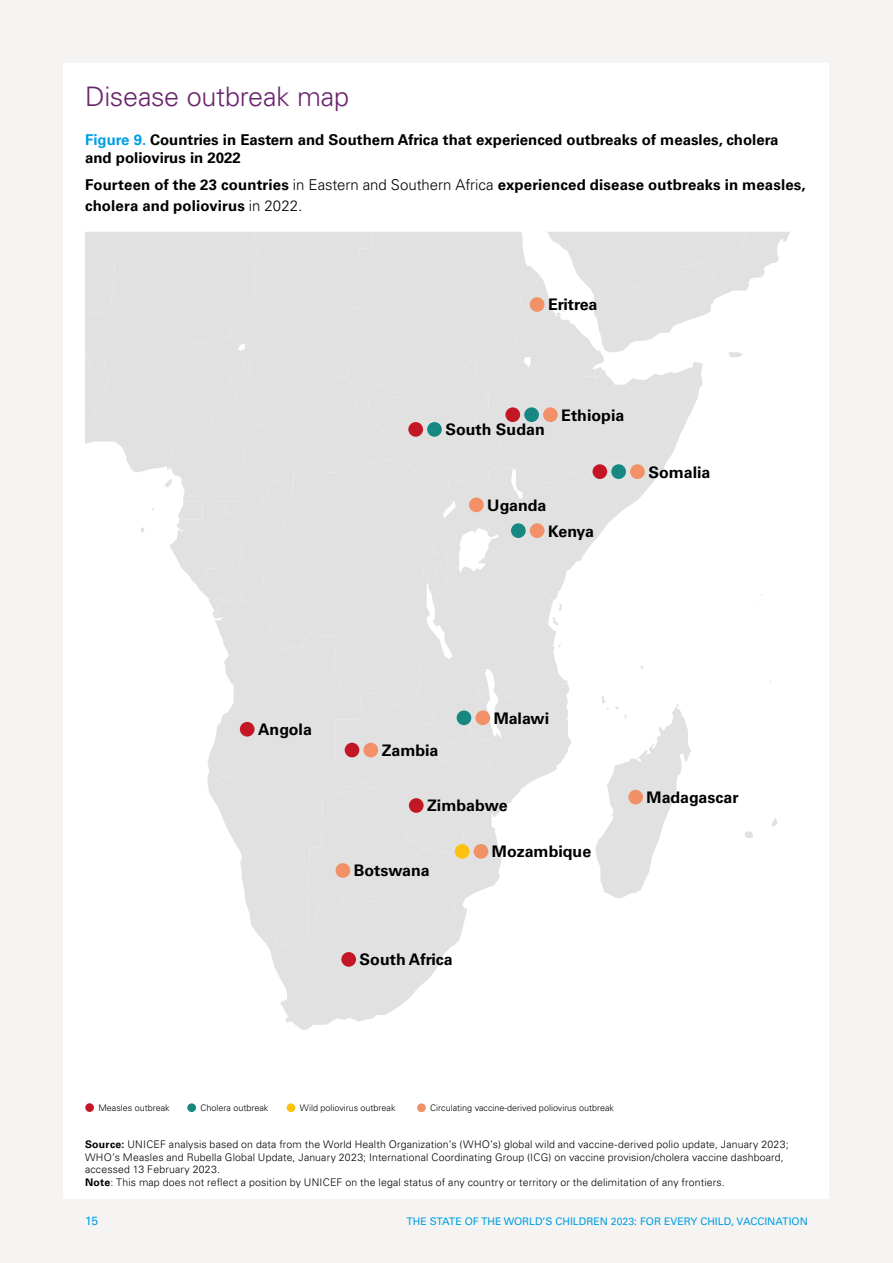
<style>
.page{position:relative;width:893px;height:1263px;background:#f6f4f2}
.page>*{position:absolute;margin:0;border:0;box-sizing:border-box;transform-origin:0 0}
.H3{font:300 27px "Univers LT Pro 45";letter-spacing:-.01em;color:#6a246d}
.t1{font:700 15.9px "Univers LT Std";color:#000}
.Text{font:700 15px/21px "Univers LT Pro 65";letter-spacing:.01em;color:#000}
.Figure_title{font:700 15px/18px "Univers LT Pro 65";color:#000}
.t2{font:12px "Univers LT Pro 55 Roman";color:#009fe3}
.Source{font:300 10.5px/12.6px "Univers LT Pro 45";letter-spacing:.015em;color:#000}
.t3{font:10.5px "Univers LT Pro 55 Roman";color:#009fe3}
.t4{font:300 9px "Univers LT Pro 45";color:#000}
.s1{color:#009fe3}
.s2{font-family:"Univers LT Pro 45";font-weight:300}
.s3{font-family:"Univers LT Pro 65";font-weight:700}
</style>
<div class="page">
<div style="left:64px;top:64px;width:765px;height:1135px;background:#fff"></div>
<svg style="left:85px;top:232px;width:705px;height:798px"></svg>
<div style="left:417px;top:1103px;width:9px;height:9px;background:#f29167;border-radius:50%"></div>
<div style="left:240px;top:722px;width:15px;height:14px;background:#c41725;border-radius:50%"></div>
<div style="left:409px;top:798px;width:15px;height:15px;background:#c41725;border-radius:50%"></div>
<div style="left:341px;top:952px;width:15px;height:15px;background:#c41725;border-radius:50%"></div>
<div style="left:408px;top:422px;width:15px;height:15px;background:#c41725;border-radius:50%"></div>
<div style="left:427px;top:422px;width:15px;height:15px;background:#168881;border-radius:50%"></div>
<div style="left:543px;top:407px;width:15px;height:15px;background:#f29167;border-radius:50%"></div>
<div style="left:530px;top:297px;width:14px;height:15px;background:#f29167;border-radius:50%"></div>
<div style="left:628px;top:790px;width:15px;height:14px;background:#f29167;border-radius:50%"></div>
<div style="left:336px;top:863px;width:14px;height:15px;background:#f29167;border-radius:50%"></div>
<div style="left:505px;top:407px;width:15px;height:15px;background:#c41725;border-radius:50%"></div>
<div style="left:524px;top:407px;width:15px;height:15px;background:#168881;border-radius:50%"></div>
<div style="left:474px;top:844px;width:14px;height:15px;background:#f29167;border-radius:50%"></div>
<div style="left:455px;top:844px;width:15px;height:15px;background:#fcc111;border-radius:50%"></div>
<div style="left:630px;top:464px;width:15px;height:15px;background:#f29167;border-radius:50%"></div>
<div style="left:592px;top:464px;width:15px;height:15px;background:#c41725;border-radius:50%"></div>
<div style="left:611px;top:464px;width:15px;height:15px;background:#168881;border-radius:50%"></div>
<div style="left:530px;top:523px;width:14px;height:15px;background:#f29167;border-radius:50%"></div>
<div style="left:469px;top:497px;width:15px;height:15px;background:#f29167;border-radius:50%"></div>
<div style="left:511px;top:523px;width:15px;height:15px;background:#168881;border-radius:50%"></div>
<div style="left:363px;top:743px;width:15px;height:14px;background:#f29167;border-radius:50%"></div>
<div style="left:345px;top:743px;width:14px;height:14px;background:#c41725;border-radius:50%"></div>
<div style="left:187px;top:1103px;width:9px;height:9px;background:#168881;border-radius:50%"></div>
<div style="left:85px;top:1103px;width:9px;height:9px;background:#c41725;border-radius:50%"></div>
<div style="left:287px;top:1103px;width:8px;height:9px;background:#fcc111;border-radius:50%"></div>
<div style="left:475px;top:710px;width:15px;height:15px;background:#f29167;border-radius:50%"></div>
<div style="left:457px;top:710px;width:14px;height:15px;background:#168881;border-radius:50%"></div>
<p class="H3" style="left:85px;top:78px;width:266px">Disease outbreak map</p>
<p class="Figure_title" style="left:85px;top:130px;width:695px"><span class="s1">Figure 9.</span> Countries in Eastern and Southern Africa that experienced outbreaks of measles, cholera and poliovirus in 2022</p>
<p class="Text" style="left:85px;top:173px;width:722px">Fourteen of the 23 countries <span class="s2">in Eastern and Southern Africa</span> experienced disease outbreaks in measles, cholera and poliovirus <span class="s2">in 2022.</span></p>
<p class="t1" style="left:548px;top:295px;width:51px">Eritrea</p>
<p class="t1" style="left:445px;top:420px;width:101px">South Sudan</p>
<p class="t1" style="left:561px;top:406px;width:64px">Ethiopia</p>
<p class="t1" style="left:487px;top:496px;width:61px">Uganda</p>
<p class="t1" style="left:548px;top:522px;width:47px">Kenya</p>
<p class="t1" style="left:648px;top:463px;width:64px">Somalia</p>
<p class="t1" style="left:258px;top:720px;width:55px">Angola</p>
<p class="t1" style="left:382px;top:741px;width:58px">Zambia</p>
<p class="t1" style="left:494px;top:709px;width:57px">Malawi</p>
<p class="t1" style="left:427px;top:796px;width:82px">Zimbabwe</p>
<p class="t1" style="left:492px;top:842px;width:101px">Mozambique</p>
<p class="t1" style="left:354px;top:861px;width:77px">Botswana</p>
<p class="t1" style="left:360px;top:950px;width:95px">South Africa</p>
<p class="t1" style="left:647px;top:788px;width:93px">Madagascar</p>
<p class="t4" style="left:98px;top:1102px;width:73px">Measles outbreak</p>
<p class="t4" style="left:200px;top:1102px;width:69px">Cholera outbreak</p>
<p class="t4" style="left:300px;top:1102px;width:97px">Wild poliovirus outbreak</p>
<p class="t4" style="left:430px;top:1102px;width:185px">Circulating vaccine-derived poliovirus outbreak</p>
<p class="Source" style="left:85px;top:1138px;width:705px"><span class="s3">Source:</span> UNICEF analysis based on data from the World Health Organization’s (WHO’s) global wild and vaccine-derived polio update, January 2023;<br>WHO’s Measles and Rubella Global Update, January 2023; International Coordinating Group (ICG) on vaccine provision/cholera vaccine dashboard, accessed 13 February 2023.</p>
<p class="Source" style="left:85px;top:1175px;width:641px"><span class="s3">Note</span>: This map does not reflect a position by UNICEF on the legal status of any country or territory or the delimitation of any frontiers.</p>
<p class="t2" style="left:85px;top:1212px;width:15px">15</p>
<p class="t3" style="left:406px;top:1214px;width:403px">THE STATE OF THE WORLD’S CHILDREN 2023: FOR EVERY CHILD, VACCINATION</p>
</div>
